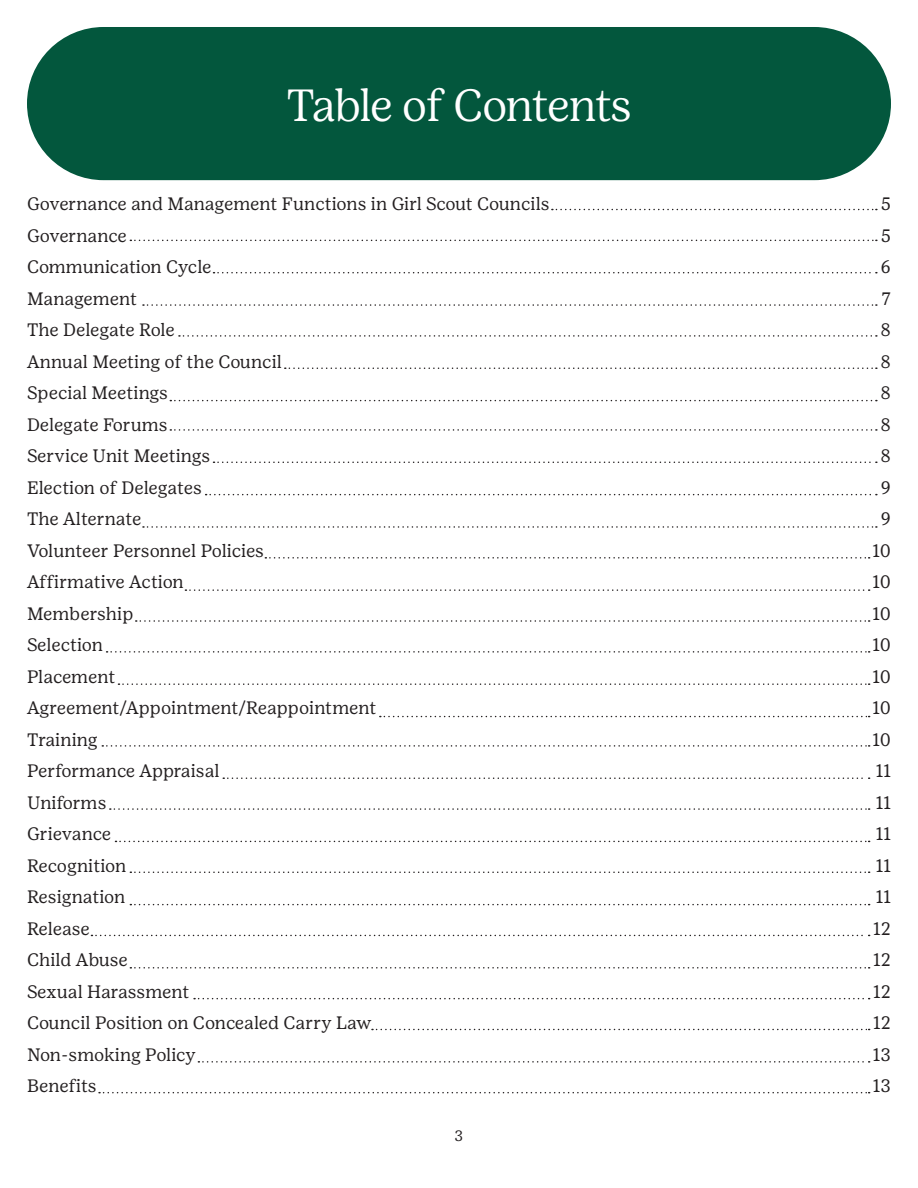
<style>
.page{position:relative;width:918px;height:1188px;background:#fff}
.page>*{position:absolute;margin:0;border:0;box-sizing:border-box;transform-origin:0 0}
.t1{font:300 45px "Girl Scout Display";letter-spacing:-.02em;color:#fff}
.t2{font:18px "Girl Scout Text";letter-spacing:-.005em;color:#231f20}
.t3{font:15px "Girl Scout Text";color:#231f20}
</style>
<div class="page">
<div style="left:27px;top:27px;width:864px;height:153px;background:#03573d;border-radius:77px"></div>
<svg style="left:552px;top:209px;width:325px;height:1px"></svg>
<svg style="left:130px;top:240px;width:747px;height:1px"></svg>
<svg style="left:214px;top:272px;width:663px;height:1px"></svg>
<svg style="left:143px;top:304px;width:734px;height:2px"></svg>
<svg style="left:179px;top:335px;width:698px;height:2px"></svg>
<svg style="left:285px;top:367px;width:592px;height:2px"></svg>
<svg style="left:170px;top:400px;width:707px;height:1px"></svg>
<svg style="left:170px;top:429px;width:707px;height:2px"></svg>
<svg style="left:214px;top:462px;width:663px;height:1px"></svg>
<svg style="left:206px;top:494px;width:671px;height:1px"></svg>
<svg style="left:143px;top:526px;width:734px;height:2px"></svg>
<svg style="left:265px;top:557px;width:605px;height:2px"></svg>
<svg style="left:185px;top:589px;width:685px;height:2px"></svg>
<svg style="left:136px;top:620px;width:734px;height:2px"></svg>
<svg style="left:107px;top:651px;width:763px;height:2px"></svg>
<svg style="left:118px;top:683px;width:752px;height:2px"></svg>
<svg style="left:380px;top:716px;width:490px;height:1px"></svg>
<svg style="left:102px;top:745px;width:768px;height:2px"></svg>
<svg style="left:223px;top:777px;width:647px;height:2px"></svg>
<svg style="left:110px;top:808px;width:760px;height:2px"></svg>
<svg style="left:116px;top:841px;width:754px;height:1px"></svg>
<svg style="left:130px;top:872px;width:740px;height:1px"></svg>
<svg style="left:130px;top:904px;width:740px;height:1px"></svg>
<svg style="left:91px;top:935px;width:779px;height:1px"></svg>
<svg style="left:130px;top:967px;width:740px;height:2px"></svg>
<svg style="left:194px;top:998px;width:676px;height:1px"></svg>
<svg style="left:372px;top:1029px;width:498px;height:1px"></svg>
<svg style="left:198px;top:1061px;width:672px;height:2px"></svg>
<svg style="left:99px;top:1092px;width:771px;height:1px"></svg>
<p class="t1" style="left:286px;top:80px;width:347px">Table of Contents</p>
<p class="t2" style="left:27px;top:194px;width:524px">Governance and Management Functions in Girl Scout Councils</p>
<p class="t2" style="left:27px;top:225px;width:101px">Governance</p>
<p class="t2" style="left:27px;top:257px;width:186px">Communication Cycle</p>
<p class="t2" style="left:27px;top:288px;width:112px">Management</p>
<p class="t2" style="left:27px;top:320px;width:149px">The Delegate Role</p>
<p class="t2" style="left:27px;top:351px;width:256px">Annual Meeting of the Council</p>
<p class="t2" style="left:27px;top:383px;width:143px">Special Meetings</p>
<p class="t2" style="left:27px;top:414px;width:142px">Delegate Forums</p>
<p class="t2" style="left:27px;top:446px;width:185px">Service Unit Meetings</p>
<p class="t2" style="left:27px;top:477px;width:176px">Election of Delegates</p>
<p class="t2" style="left:27px;top:509px;width:116px">The Alternate</p>
<p class="t2" style="left:27px;top:540px;width:239px">Volunteer Personnel Policies</p>
<p class="t2" style="left:27px;top:572px;width:158px">Affirmative Action</p>
<p class="t2" style="left:27px;top:603px;width:108px">Membership</p>
<p class="t2" style="left:27px;top:635px;width:78px">Selection</p>
<p class="t2" style="left:27px;top:666px;width:90px">Placement</p>
<p class="t2" style="left:27px;top:698px;width:351px">Agreement/Appointment/Reappointment</p>
<p class="t2" style="left:27px;top:729px;width:72px">Training</p>
<p class="t2" style="left:27px;top:761px;width:194px">Performance Appraisal</p>
<p class="t2" style="left:27px;top:792px;width:81px">Uniforms</p>
<p class="t2" style="left:27px;top:824px;width:86px">Grievance</p>
<p class="t2" style="left:27px;top:855px;width:101px">Recognition</p>
<p class="t2" style="left:27px;top:887px;width:100px">Resignation</p>
<p class="t2" style="left:27px;top:918px;width:64px">Release</p>
<p class="t2" style="left:27px;top:950px;width:102px">Child Abuse</p>
<p class="t2" style="left:27px;top:981px;width:164px">Sexual Harassment</p>
<p class="t2" style="left:27px;top:1013px;width:346px">Council Position on Concealed Carry Law</p>
<p class="t2" style="left:27px;top:1044px;width:170px">Non-smoking Policy</p>
<p class="t2" style="left:27px;top:1076px;width:71px">Benefits</p>
<p class="t3" style="left:455px;top:1127px;width:10px">3</p>
<p class="t2" style="left:881px;top:194px;width:12px">5</p>
<p class="t2" style="left:881px;top:225px;width:12px">5</p>
<p class="t2" style="left:880px;top:257px;width:12px">6</p>
<p class="t2" style="left:881px;top:288px;width:11px">7</p>
<p class="t2" style="left:881px;top:320px;width:12px">8</p>
<p class="t2" style="left:881px;top:351px;width:12px">8</p>
<p class="t2" style="left:881px;top:383px;width:12px">8</p>
<p class="t2" style="left:881px;top:414px;width:12px">8</p>
<p class="t2" style="left:881px;top:446px;width:12px">8</p>
<p class="t2" style="left:880px;top:477px;width:12px">9</p>
<p class="t2" style="left:880px;top:509px;width:12px">9</p>
<p class="t2" style="left:872px;top:540px;width:20px">10</p>
<p class="t2" style="left:872px;top:572px;width:20px">10</p>
<p class="t2" style="left:872px;top:603px;width:20px">10</p>
<p class="t2" style="left:872px;top:635px;width:20px">10</p>
<p class="t2" style="left:872px;top:666px;width:20px">10</p>
<p class="t2" style="left:872px;top:698px;width:20px">10</p>
<p class="t2" style="left:872px;top:729px;width:20px">10</p>
<p class="t2" style="left:876px;top:761px;width:17px">11</p>
<p class="t2" style="left:876px;top:792px;width:17px">11</p>
<p class="t2" style="left:876px;top:824px;width:17px">11</p>
<p class="t2" style="left:876px;top:855px;width:17px">11</p>
<p class="t2" style="left:876px;top:887px;width:17px">11</p>
<p class="t2" style="left:873px;top:918px;width:19px">12</p>
<p class="t2" style="left:873px;top:950px;width:19px">12</p>
<p class="t2" style="left:873px;top:981px;width:19px">12</p>
<p class="t2" style="left:873px;top:1013px;width:19px">12</p>
<p class="t2" style="left:873px;top:1044px;width:20px">13</p>
<p class="t2" style="left:873px;top:1076px;width:20px">13</p>
</div>
